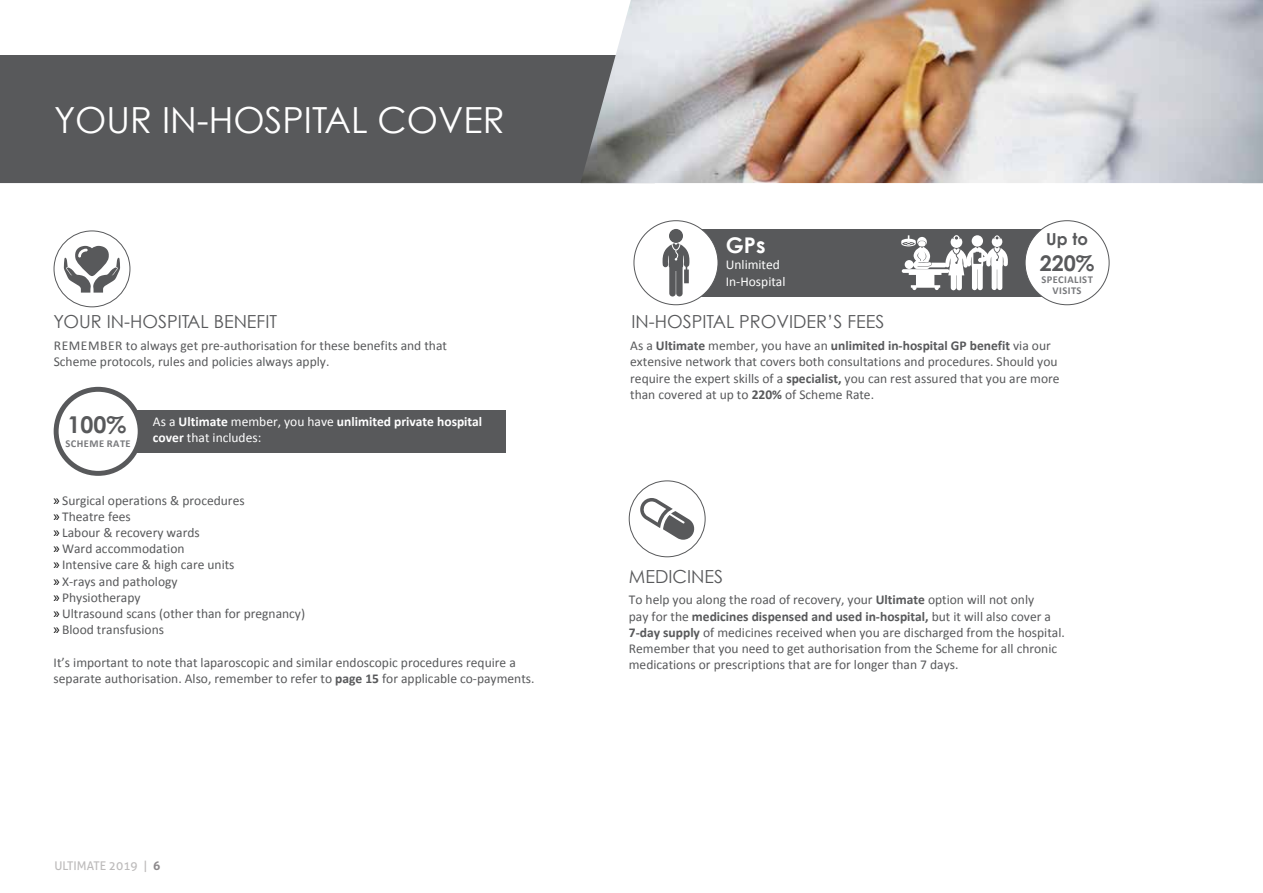
<style>
.page{position:relative;width:1263px;height:893px;background:#fff}
.page>*{position:absolute;margin:0;border:0;box-sizing:border-box;transform-origin:0 0}
.t1{font:36px "Century Gothic";color:#fff}
.t2{font:700 23.1px "Century Gothic";color:#58595b}
.t3{font:700 21.6px "Century Gothic";color:#58595b}
.t4{font:700 21.6px "Century Gothic";color:#fff}
.t5{font:18px "Century Gothic";color:#58595b}
.t6{font:700 16.5px "Century Gothic";color:#58595b}
.t7{font:13.5px/16.2px "Calibri";color:#58595b}
.t8{font:700 13.5px/16.2px "Calibri";color:#fff}
.t9{font:13.5px/16.2px "Calibri";color:#fff}
.t10{font:12px "Aller";color:#bdbbbb}
.t11{font:700 10.5px/10.5px "Calibri";letter-spacing:.04em;color:#797a7d;text-align:center}
.s1{font-weight:400}
.s2{font-family:"Myriad Pro";font-size:15px;color:#000}
.s3{font-weight:700}
.s4{font-weight:700;color:#8d8a8c}
</style>
<div class="page">
<div style="left:0;top:55px;width:580px;height:128px;background:#58595b"></div>
<div style="left:54px;top:231px;width:76px;height:76px;border:1px solid #58595b;border-radius:50%"></div>
<svg style="left:64px;top:246px;width:56px;height:47px"></svg>
<div style="left:629px;top:480px;width:76px;height:77px;border:1px solid #58595b;border-radius:50%"></div>
<svg style="left:640px;top:498px;width:55px;height:42px"></svg>
<div style="left:93px;top:410px;width:413px;height:43px;background:#58595b"></div>
<div style="left:56px;top:389px;width:84px;height:84px;background:#fff;border-radius:50%"></div>
<div style="left:54px;top:387px;width:89px;height:89px;border:5px solid #58595b;border-radius:50%"></div>
<div style="left:670px;top:229px;width:414px;height:68px;background:#58595b"></div>
<div style="left:634px;top:221px;width:84px;height:84px;background:#fff;border-radius:50%"></div>
<div style="left:669px;top:229px;width:14px;height:14px;background:#58595b;border-radius:50%"></div>
<svg style="left:662px;top:243px;width:28px;height:54px"></svg>
<svg style="left:901px;top:235px;width:107px;height:55px"></svg>
<div style="left:1025px;top:221px;width:84px;height:84px;background:#fff;border-radius:50%"></div>
<img style="left:580px;top:0;width:683px;height:183px">
<h1 class="t1" style="left:54px;top:98px;width:452px">YOUR IN-HOSPITAL COVER</h1>
<h3 class="t5" style="left:54px;top:310px;width:225px">YOUR IN-HOSPITAL BENEFIT</h3>
<p class="t7" style="left:54px;top:338px;width:395px">REMEMBER to always get pre-authorisation for these benefits and that<br>Scheme protocols, rules and policies always apply.</p>
<h2 class="t2" style="left:67px;top:410px;width:60px">100%</h2>
<p class="t11" style="left:66px;top:438px;width:67px">SCHEME RATE</p>
<p class="t8" style="left:153px;top:413px;width:331px"><span class="s1">As a</span> Ultimate <span class="s1">member, you have</span> unlimited private hospital cover <span class="s1">that includes:</span></p>
<p class="t7" style="left:54px;top:492px;width:253px"><span class="s2">»</span> Surgical operations &amp; procedures<br><span class="s2">»</span> Theatre fees<br><span class="s2">»</span> Labour &amp; recovery wards<br><span class="s2">»</span> Ward accommodation<br><span class="s2">»</span> Intensive care &amp; high care units<br><span class="s2">»</span> X-rays and pathology<br><span class="s2">»</span> Physiotherapy<br><span class="s2">»</span> Ultrasound scans (other than for pregnancy) <span class="s2">»</span> Blood transfusions</p>
<p class="t7" style="left:54px;top:654px;width:482px">It’s important to note that laparoscopic and similar endoscopic procedures require a separate authorisation. Also, remember to refer to <span class="s3">page 15</span> for applicable co-payments.</p>
<p class="t10" style="left:54px;top:859px;width:107px">ULTIMATE 2019 | <span class="s4">6</span></p>
<h3 class="t4" style="left:726px;top:232px;width:41px">GPs</h3>
<p class="t9" style="left:726px;top:257px;width:61px">Unlimited<br>In-Hospital</p>
<h3 class="t5" style="left:631px;top:310px;width:254px">IN-HOSPITAL PROVIDER’S FEES</h3>
<p class="t6" style="left:1046px;top:229px;width:43px">Up to</p>
<h3 class="t3" style="left:1040px;top:250px;width:56px">220%</h3>
<p class="t11" style="left:1041px;top:275px;width:53px">SPECIALIST<br>VISITS</p>
<p class="t7" style="left:630px;top:338px;width:431px">As a <span class="s3">Ultimate</span> member, you have an <span class="s3">unlimited in-hospital GP benefit</span> via our extensive network that covers both consultations and procedures. Should you require the expert skills of a <span class="s3">specialist,</span> you can rest assured that you are more than covered at up to <span class="s3">220%</span> of Scheme Rate.</p>
<h3 class="t5" style="left:629px;top:565px;width:96px">MEDICINES</h3>
<p class="t7" style="left:629px;top:592px;width:437px">To help you along the road of recovery, your <span class="s3">Ultimate</span> option will not only<br>pay for the <span class="s3">medicines dispensed and used in-hospital,</span> but it will also cover a <span class="s3">7-day supply</span> of medicines received when you are discharged from the hospital.<br>Remember that you need to get authorisation from the Scheme for all chronic medications or prescriptions that are for longer than 7 days.</p>
</div>
